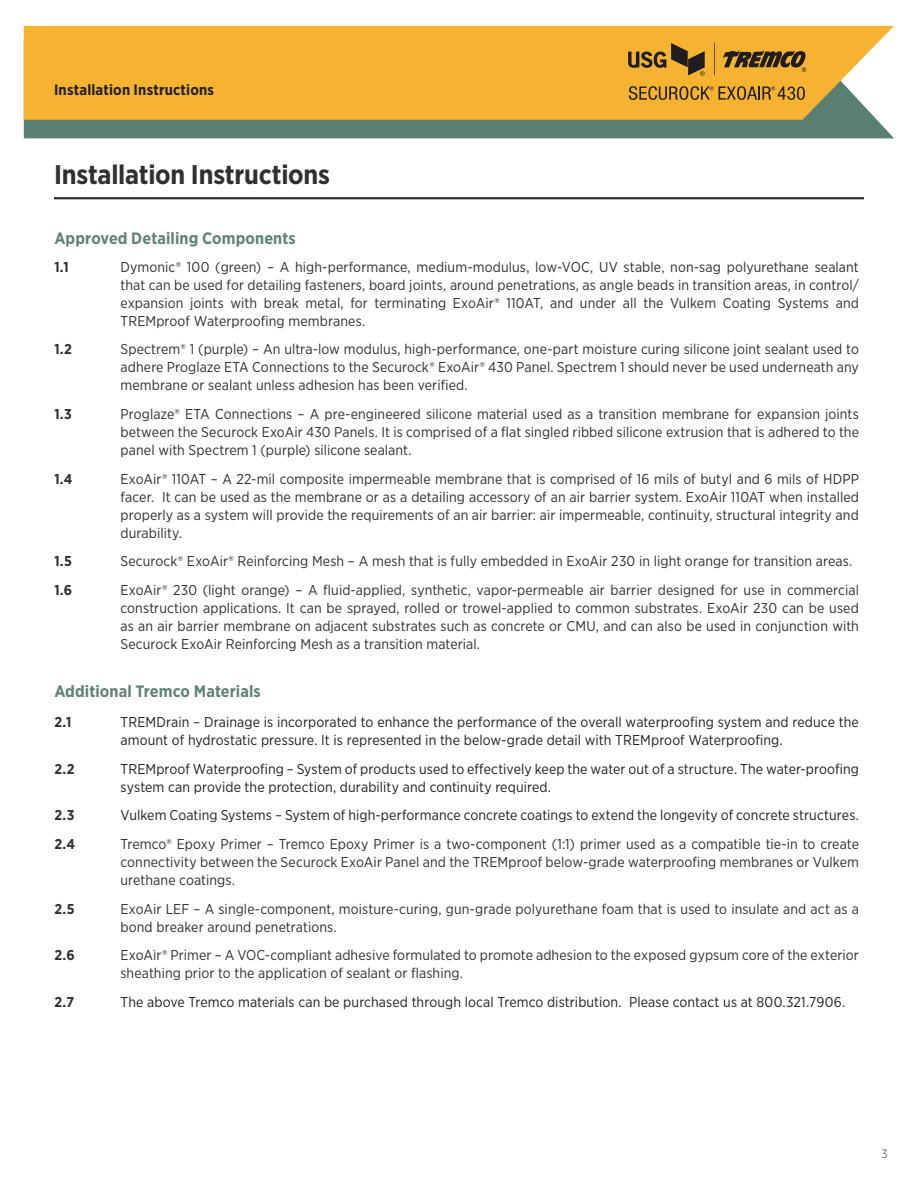
<style>
.page{position:relative;width:918px;height:1188px;background:#fff}
.page>*{position:absolute;margin:0;border:0;box-sizing:border-box;transform-origin:0 0}
.t1{font:700 27px "Gotham Narrow";letter-spacing:-.01em;color:#312f30}
.t2{font:700 16.5px "Gotham Narrow";letter-spacing:.005em;color:#618376}
.t3{font:700 15px "Gotham Narrow";letter-spacing:.01em;color:#231f20}
.t4{font:14.25px/18px "Gotham Narrow";letter-spacing:.005em;color:#312f30;text-align:justify}
.t5{font:14.25px/18px "Gotham Narrow";letter-spacing:.005em;color:#231f20}
.t6{font:700 14.25px "Gotham Narrow";color:#312f30}
.t7{font:300 12px "Gotham Narrow";color:#312f30}
.s1{color:#312f30}
</style>
<div class="page">
<div style="left:24px;top:120px;width:870px;height:18px;background:#587f71"></div>
<div style="left:24px;top:26px;width:870px;height:94px;background:#f6b332"></div>
<svg style="left:714px;top:43px;width:1px;height:32px"></svg>
<svg style="left:629px;top:86px;width:176px;height:14px;background:#af812b"></svg>
<svg style="left:723px;top:50px;width:83px;height:22px;background:#886527"></svg>
<svg style="left:628px;top:43px;width:77px;height:33px;background:#aa7e2a"></svg>
<hr style="left:54px;top:197px;width:810px;height:2px;background:#312f30">
<p class="t3" style="left:54px;top:80px;width:162px">Installation Instructions</p>
<h1 class="t1" style="left:54px;top:157px;width:278px">Installation Instructions</h1>
<p class="t2" style="left:54px;top:228px;width:243px">Approved Detailing Components</p>
<p class="t6" style="left:54px;top:257px;width:16px">1.1</p>
<p class="t4" style="left:121px;top:257px;width:740px">Dymonic® 100 (green) – A high-performance, medium-modulus, low-VOC, UV stable, non-sag polyurethane sealant that can be used for detailing fasteners, board joints, around penetrations, as angle beads in transition areas, in control/ expansion joints with break metal, for terminating ExoAir® 110AT, and under all the Vulkem Coating Systems and TREMproof Waterproofing membranes.</p>
<p class="t6" style="left:54px;top:340px;width:19px">1.2</p>
<p class="t4" style="left:121px;top:340px;width:740px">Spectrem® 1 (purple) – An ultra-low modulus, high-performance, one-part moisture curing silicone joint sealant used to adhere Proglaze ETA Connections to the Securock® ExoAir® 430 Panel. Spectrem 1 should never be used underneath any membrane or sealant unless adhesion has been verified.</p>
<p class="t6" style="left:54px;top:405px;width:19px">1.3</p>
<p class="t4" style="left:121px;top:405px;width:740px">Proglaze® ETA Connections – A pre-engineered silicone material used as a transition membrane for expansion joints between the Securock ExoAir 430 Panels. It is comprised of a flat singled ribbed silicone extrusion that is adhered to the panel with Spectrem 1 (purple) silicone sealant.</p>
<p class="t6" style="left:54px;top:469px;width:20px">1.4</p>
<p class="t4" style="left:121px;top:469px;width:740px">ExoAir® 110AT – A 22-mil composite impermeable membrane that is comprised of 16 mils of butyl and 6 mils of HDPP facer. It can be used as the membrane or as a detailing accessory of an air barrier system. ExoAir 110AT when installed properly as a system will provide the requirements of an air barrier: air impermeable, continuity, structural integrity and durability.</p>
<p class="t6" style="left:54px;top:552px;width:19px">1.5</p>
<p class="t4" style="left:121px;top:552px;width:733px">Securock® ExoAir® Reinforcing Mesh – A mesh that is fully embedded in ExoAir 230 in light orange for transition areas.</p>
<p class="t6" style="left:54px;top:581px;width:19px">1.6</p>
<p class="t4" style="left:121px;top:581px;width:740px">ExoAir® 230 (light orange) – A fluid-applied, synthetic, vapor-permeable air barrier designed for use in commercial construction applications. It can be sprayed, rolled or trowel-applied to common substrates. ExoAir 230 can be used as an air barrier membrane on adjacent substrates such as concrete or CMU, and can also be used in conjunction with Securock ExoAir Reinforcing Mesh as a transition material.</p>
<p class="t2" style="left:54px;top:681px;width:208px">Additional Tremco Materials</p>
<p class="t6" style="left:54px;top:713px;width:19px">2.1</p>
<p class="t5" style="left:121px;top:713px;width:740px">TREMDrain <span class="s1">–</span> Drainage is incorporated to enhance the performance of the overall waterproofing system and reduce the amount of hydrostatic pressure. It is represented in the below-grade detail with TREMproof Waterproofing.</p>
<p class="t6" style="left:54px;top:759px;width:22px">2.2</p>
<p class="t5" style="left:121px;top:759px;width:740px">TREMproof Waterproofing <span class="s1">–</span> System of products used to effectively keep the water out of a structure. The water-proofing system can provide the protection, durability and continuity required.</p>
<p class="t6" style="left:54px;top:806px;width:22px">2.3</p>
<p class="t5" style="left:121px;top:806px;width:740px">Vulkem Coating Systems <span class="s1">–</span> System of high-performance concrete coatings to extend the longevity of concrete structures.</p>
<p class="t6" style="left:54px;top:835px;width:22px">2.4</p>
<p class="t4" style="left:121px;top:835px;width:740px">Tremco® Epoxy Primer – Tremco Epoxy Primer is a two-component (1:1) primer used as a compatible tie-in to create connectivity between the Securock ExoAir Panel and the TREMproof below-grade waterproofing membranes or Vulkem urethane coatings.</p>
<p class="t6" style="left:54px;top:899px;width:22px">2.5</p>
<p class="t4" style="left:121px;top:899px;width:740px">ExoAir LEF – A single-component, moisture-curing, gun-grade polyurethane foam that is used to insulate and act as a bond breaker around penetrations.</p>
<p class="t6" style="left:54px;top:946px;width:22px">2.6</p>
<p class="t4" style="left:121px;top:946px;width:740px">ExoAir® Primer – A VOC-compliant adhesive formulated to promote adhesion to the exposed gypsum core of the exterior sheathing prior to the application of sealant or flashing.</p>
<p class="t6" style="left:54px;top:993px;width:21px">2.7</p>
<p class="t5" style="left:121px;top:993px;width:726px">The above Tremco materials can be purchased through local Tremco distribution. Please contact us at 800.321.7906.</p>
<p class="t7" style="left:881px;top:1146px;width:8px">3</p>
</div>
